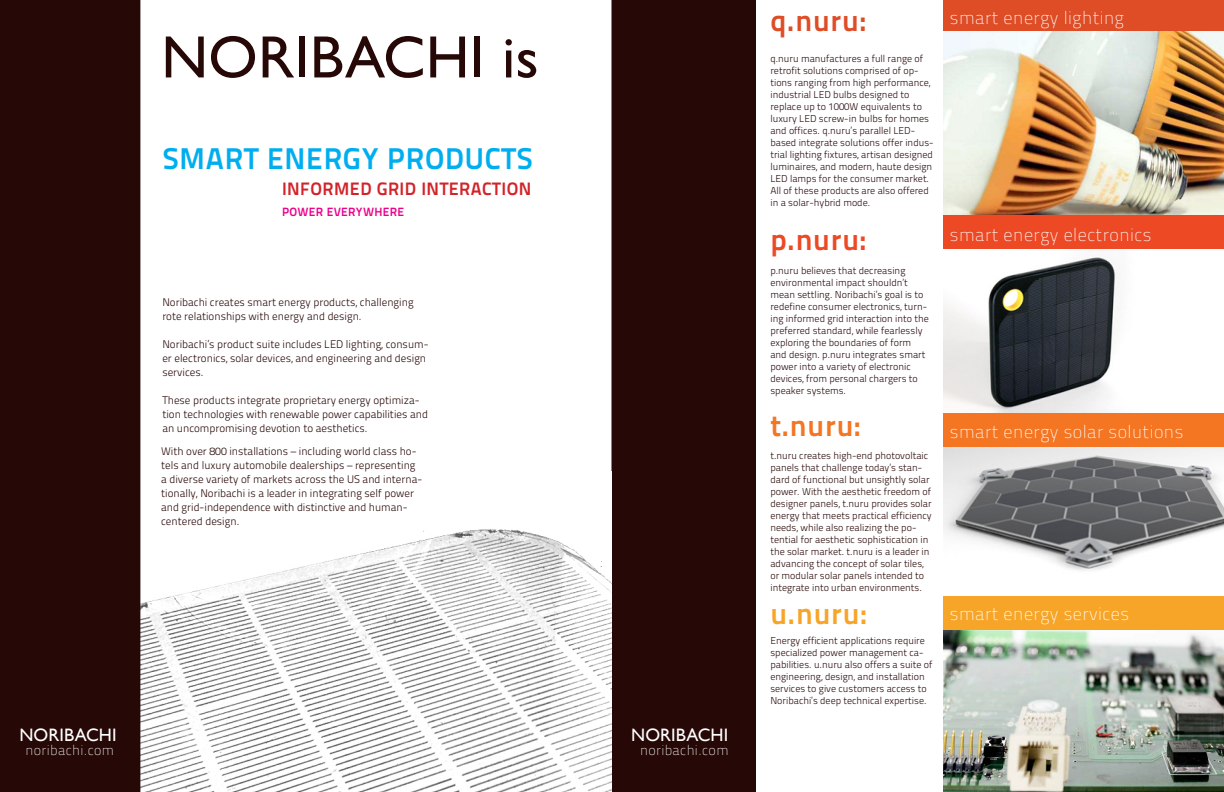
<style>
.page{position:relative;width:1224px;height:792px;background:#fff}
.page>*{position:absolute;margin:0;border:0;box-sizing:border-box;transform-origin:0 0}
.t1{font:60px "Gill Sans";letter-spacing:.005em;color:#260806}
.t2{font:30px "Titillium Text 25 L 800 wt";letter-spacing:.025em;color:#00aeef}
.t3{font:30px "Titillium Text 25 L 800 wt";color:#de4d26}
.t4{font:30px "Titillium Text 25 L 800 wt";color:#ed4924}
.t5{font:30px "Titillium Text 25 L 800 wt";color:#f47522}
.t6{font:30px "Titillium Text 25 L 800 wt";color:#f7a528}
.t7{font:18px "Titillium Text 25 L 1 wt";letter-spacing:.025em;color:#fff}
.t8{font:18px "Titillium Text 25 L 800 wt";letter-spacing:.025em;color:#d2232a}
.t9{font:18px "Gill Sans";letter-spacing:.005em;color:#fff}
.t10{font:14px "Titillium Text 25 L 1 wt";letter-spacing:.025em;color:#fff}
.t11{font:12px "Titillium Text 25 L 800 wt";letter-spacing:.025em;color:#ec008c}
.t12{font:11px/14px "Titillium Text 25 L 250 wt";color:#260806}
.t13{font:10px/12px "Titillium Text 25 L 250 wt";color:#260806}
</style>
<div class="page">
<div style="left:612px;top:0;width:144px;height:792px;background:#260806"></div>
<img style="left:944px;top:257px;width:177px;height:156px">
<img style="left:944px;top:31px;width:280px;height:184px">
<img style="left:140px;top:471px;width:472px;height:321px">
<div style="left:0;top:0;width:140px;height:792px;background:#260806"></div>
<img style="left:944px;top:447px;width:280px;height:124px">
<img style="left:944px;top:630px;width:280px;height:162px">
<div style="left:944px;top:0;width:280px;height:31px;background:#de4d26"></div>
<div style="left:944px;top:215px;width:280px;height:34px;background:#ed4924"></div>
<div style="left:944px;top:413px;width:280px;height:34px;background:#f47522"></div>
<div style="left:944px;top:596px;width:280px;height:34px;background:#f7a528"></div>
<h1 class="t1" style="left:161px;top:22px;width:379px">NORIBACHI is</h1>
<h2 class="t2" style="left:163px;top:136px;width:371px">SMART ENERGY PRODUCTS</h2>
<h3 class="t8" style="left:282px;top:174px;width:251px">INFORMED GRID INTERACTION</h3>
<p class="t11" style="left:282px;top:203px;width:124px">POWER EVERYWHERE</p>
<p class="t12" style="left:162px;top:295px;width:253px">Noribachi creates smart energy products, challenging rote relationships with energy and design.</p>
<p class="t12" style="left:162px;top:337px;width:268px">Noribachi’s product suite includes LED lighting, consum&shy;er electronics, solar devices, and engineering and design services.</p>
<p class="t12" style="left:162px;top:393px;width:267px">These products integrate proprietary energy optimiza&shy;tion technologies with renewable power capabilities and an uncompromising devotion to aesthetics.</p>
<p class="t12" style="left:161px;top:444px;width:263px">With over 800 installations – including world class ho&shy;tels and luxury automobile dealerships – representing a diverse variety of markets across the US and interna&shy;tionally, Noribachi is a leader in integrating self power and grid-independence with distinctive and human&shy;centered design.</p>
<h3 class="t9" style="left:20px;top:724px;width:99px">NORIBACHI</h3>
<h3 class="t9" style="left:631px;top:724px;width:99px">NORIBACHI</h3>
<h3 class="t10" style="left:26px;top:740px;width:90px">noribachi.com</h3>
<h3 class="t10" style="left:640px;top:740px;width:90px">noribachi.com</h3>
<h2 class="t3" style="left:770px;top:-3px;width:97px">q.nuru:</h2>
<p class="t13" style="left:770px;top:52px;width:165px">q.nuru manufactures a full range of retrofit solutions comprised of op&shy;tions ranging from high performance, industrial LED bulbs designed to replace up to 1000W equivalents to luxury LED screw-in bulbs for homes and offices. q.nuru’s parallel LED&shy;based integrate solutions offer indus&shy;trial lighting fixtures, artisan designed luminaires, and modern, haute design LED lamps for the consumer market.<br>All of these products are also offered in a solar-hybrid mode.</p>
<h2 class="t4" style="left:770px;top:217px;width:97px">p.nuru:</h2>
<p class="t13" style="left:770px;top:264px;width:160px">p.nuru believes that decreasing environmental impact shouldn’t mean settling. Noribachi’s goal is to redefine consumer electronics, turn&shy;ing informed grid interaction into the preferred standard, while fearlessly exploring the boundaries of form and design. p.nuru integrates smart power into a variety of electronic devices, from personal chargers to speaker systems.</p>
<h2 class="t5" style="left:770px;top:402px;width:92px">t.nuru:</h2>
<p class="t13" style="left:770px;top:449px;width:163px">t.nuru creates high-end photovoltaic panels that challenge today’s stan&shy;dard of functional but unsightly solar power. With the aesthetic freedom of designer panels, t.nuru provides solar energy that meets practical efficiency needs, while also realizing the po&shy;tential for aesthetic sophistication in the solar market. t.nuru is a leader in advancing the concept of solar tiles, or modular solar panels intended to integrate into urban environments.</p>
<h2 class="t6" style="left:770px;top:590px;width:98px">u.nuru:</h2>
<p class="t13" style="left:770px;top:634px;width:164px">Energy efficient applications require specialized power management ca&shy;pabilities. u.nuru also offers a suite of engineering, design, and installation services to give customers access to Noribachi’s deep technical expertise.</p>
<h3 class="t7" style="left:950px;top:4px;width:176px">smart energy lighting</h3>
<h3 class="t7" style="left:950px;top:222px;width:203px">smart energy electronics</h3>
<h3 class="t7" style="left:950px;top:419px;width:235px">smart energy solar solutions</h3>
<h3 class="t7" style="left:950px;top:601px;width:181px">smart energy services</h3>
</div>
